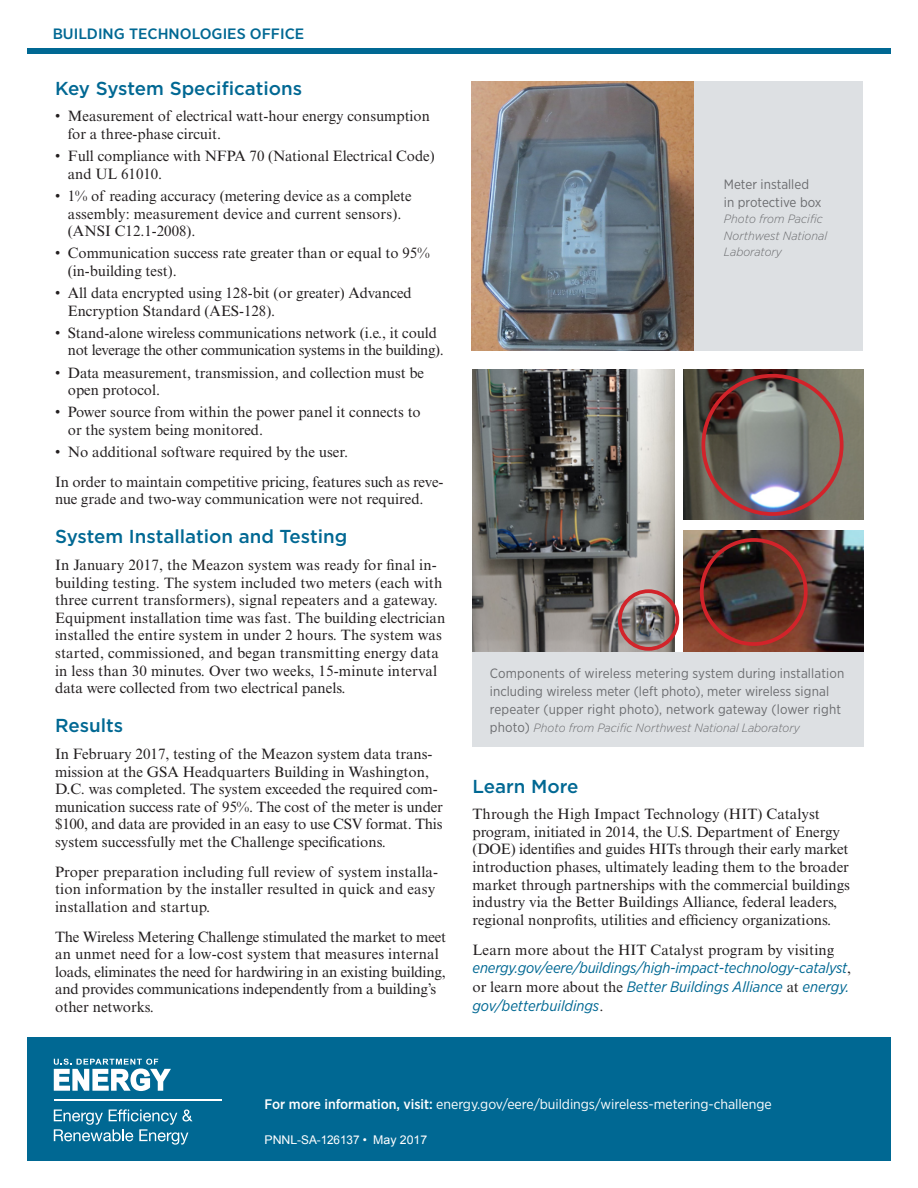
<style>
.page{position:relative;width:918px;height:1188px;background:#fff}
.page>*{position:absolute;margin:0;border:0;box-sizing:border-box;transform-origin:0 0}
.heading_1{font:500 18.75px "Gotham";color:#006893}
.body_text{font:15px/17.7px "Times New Roman MT Std";color:#231f20}
.body_text-2{font:italic 15px/18.8px "Gotham Narrow";letter-spacing:-.01em;color:#006893}
.body_text-3{font:15px/17.7px "Times New Roman MT Std";letter-spacing:-.02em;color:#231f20}
.t1{font:500 15px "Gotham Narrow";color:#006893;scale:1.1 1}
.t2{font:13.8px "Gotham Narrow";letter-spacing:-.005em;color:#fff}
.t3{font:13.5px/18px "Gotham Narrow";color:#6c6d70}
.t4{font:italic 300 12px/16.5px "Gotham Narrow";color:#6c6d70;scale:1.05 1}
.t5{font:12px "Arial";letter-spacing:-.005em;color:#fff}
.s1{font-weight:400;font-style:normal;font-size:13.5px}
.s2{font-family:"Times New Roman MT Std";font-style:normal;color:#231f20}
.s3{font-weight:500}
</style>
<div class="page">
<img style="left:472px;top:369px;width:202px;height:282px">
<div style="left:692px;top:81px;width:171px;height:270px;background:#dde0e3"></div>
<img style="left:472px;top:81px;width:221px;height:270px">
<img style="left:684px;top:531px;width:180px;height:121px">
<div style="left:472px;top:652px;width:391px;height:95px;background:#dde0e3"></div>
<img style="left:684px;top:369px;width:180px;height:151px">
<div style="left:702px;top:374px;width:142px;height:142px;border:4px solid #d2232a;border-radius:50%"></div>
<div style="left:700px;top:538px;width:108px;height:108px;border:4px solid #d2232a;border-radius:50%"></div>
<div style="left:618px;top:589px;width:61px;height:62px;border:4px solid #d2232a;border-radius:50%"></div>
<div style="left:27px;top:48px;width:864px;height:6px;background:#006893"></div>
<div style="left:27px;top:1038px;width:864px;height:123px;background:#006893"></div>
<svg style="left:54px;top:1059px;width:117px;height:32px"></svg>
<hr style="left:54px;top:1099px;width:168px;height:2px;background:#fff">
<svg style="left:54px;top:1109px;width:139px;height:36px"></svg>
<p class="t1" style="left:53px;top:24px;width:230px">BUILDING TECHNOLOGIES OFFICE</p>
<p class="heading_1" style="left:55px;top:76px;width:249px">Key System Specifications</p>
<p class="body_text" style="left:68px;top:108px;width:364px;text-indent:-13px">• Measurement of electrical watt-hour energy consumption for a three-phase circuit.</p>
<p class="body_text" style="left:68px;top:147px;width:368px;text-indent:-13px">• Full compliance with NFPA 70 (National Electrical Code) and UL 61010.</p>
<p class="body_text" style="left:68px;top:187px;width:345px;text-indent:-13px">• 1% of reading accuracy (metering device as a complete assembly: measurement device and current sensors). (ANSI C12.1-2008).</p>
<p class="body_text" style="left:68px;top:244px;width:363px;text-indent:-13px">• Communication success rate greater than or equal to 95% (in-building test).</p>
<p class="body_text" style="left:68px;top:284px;width:345px;text-indent:-13px">• All data encrypted using 128-bit (or greater) Advanced<br>Encryption Standard (AES-128).</p>
<p class="body_text-3" style="left:68px;top:324px;width:377px;text-indent:-13px">• Stand-alone wireless communications network (i.e., it could not leverage the other communication systems in the building).</p>
<p class="body_text" style="left:68px;top:364px;width:358px;text-indent:-13px">• Data measurement, transmission, and collection must be open protocol.</p>
<p class="body_text" style="left:68px;top:403px;width:354px;text-indent:-13px">• Power source from within the power panel it connects to or the system being monitored.</p>
<p class="body_text" style="left:55px;top:443px;width:295px">• No additional software required by the user.</p>
<p class="body_text" style="left:55px;top:473px;width:390px">In order to maintain competitive pricing, features such as reve&shy;nue grade and two-way communication were not required.</p>
<p class="heading_1" style="left:55px;top:524px;width:294px">System Installation and Testing</p>
<p class="body_text" style="left:55px;top:556px;width:392px">In January 2017, the Meazon system was ready for final in&shy;building testing. The system included two meters (each with three current transformers), signal repeaters and a gateway.<br>Equipment installation time was fast. The building electrician installed the entire system in under 2 hours. The system was started, commissioned, and began transmitting energy data in less than 30 minutes. Over two weeks, 15-minute interval data were collected from two electrical panels.</p>
<p class="heading_1" style="left:55px;top:713px;width:70px">Results</p>
<p class="body_text" style="left:55px;top:745px;width:389px">In February 2017, testing of the Meazon system data trans&shy;mission at the GSA Headquarters Building in Washington, D.C. was completed. The system exceeded the required com&shy;munication success rate of 95%. The cost of the meter is under $100, and data are provided in an easy to use CSV format. This system successfully met the Challenge specifications.</p>
<p class="body_text" style="left:55px;top:863px;width:385px">Proper preparation including full review of system installa&shy;tion information by the installer resulted in quick and easy installation and startup.</p>
<p class="body_text" style="left:55px;top:928px;width:392px">The Wireless Metering Challenge stimulated the market to meet an unmet need for a low-cost system that measures internal loads, eliminates the need for hardwiring in an existing building, and provides communications independently from a building’s other networks.</p>
<p class="t3" style="left:724px;top:175px;width:99px">Meter installed in protective box</p>
<p class="t4" style="left:724px;top:210px;width:100px">Photo from Pacific<br>Northwest National<br>Laboratory</p>
<p class="t3" style="left:490px;top:664px;width:356px">Components of wireless metering system during installation including wireless meter (left photo), meter wireless signal repeater (upper right photo), network gateway (lower right</p>
<p class="t4" style="left:490px;top:719px;width:297px"><span class="s1">photo)</span> Photo from Pacific Northwest National Laboratory</p>
<p class="heading_1" style="left:472px;top:774px;width:108px">Learn More</p>
<p class="body_text" style="left:472px;top:805px;width:379px">Through the High Impact Technology (HIT) Catalyst program, initiated in 2014, the U.S. Department of Energy (DOE) identifies and guides HITs through their early market introduction phases, ultimately leading them to the broader market through partnerships with the commercial buildings industry via the Better Buildings Alliance, federal leaders, regional nonprofits, utilities and efficiency organizations.</p>
<p class="body_text-2" style="left:472px;top:940px;width:380px"><span class="s2">Learn more about the HIT Catalyst program by visiting </span>energy.gov/eere/buildings/high-impact-technology-catalyst<span class="s2">, or learn more about the</span> Better Buildings Alliance <span class="s2">at</span> energy. gov/betterbuildings<span class="s2">.</span></p>
<p class="t2" style="left:265px;top:1096px;width:509px"><span class="s3">For more information, visit:</span> energy.gov/eere/buildings/wireless-metering-challenge</p>
<p class="t5" style="left:265px;top:1132px;width:164px">PNNL-SA-126137 • May 2017</p>
</div>
